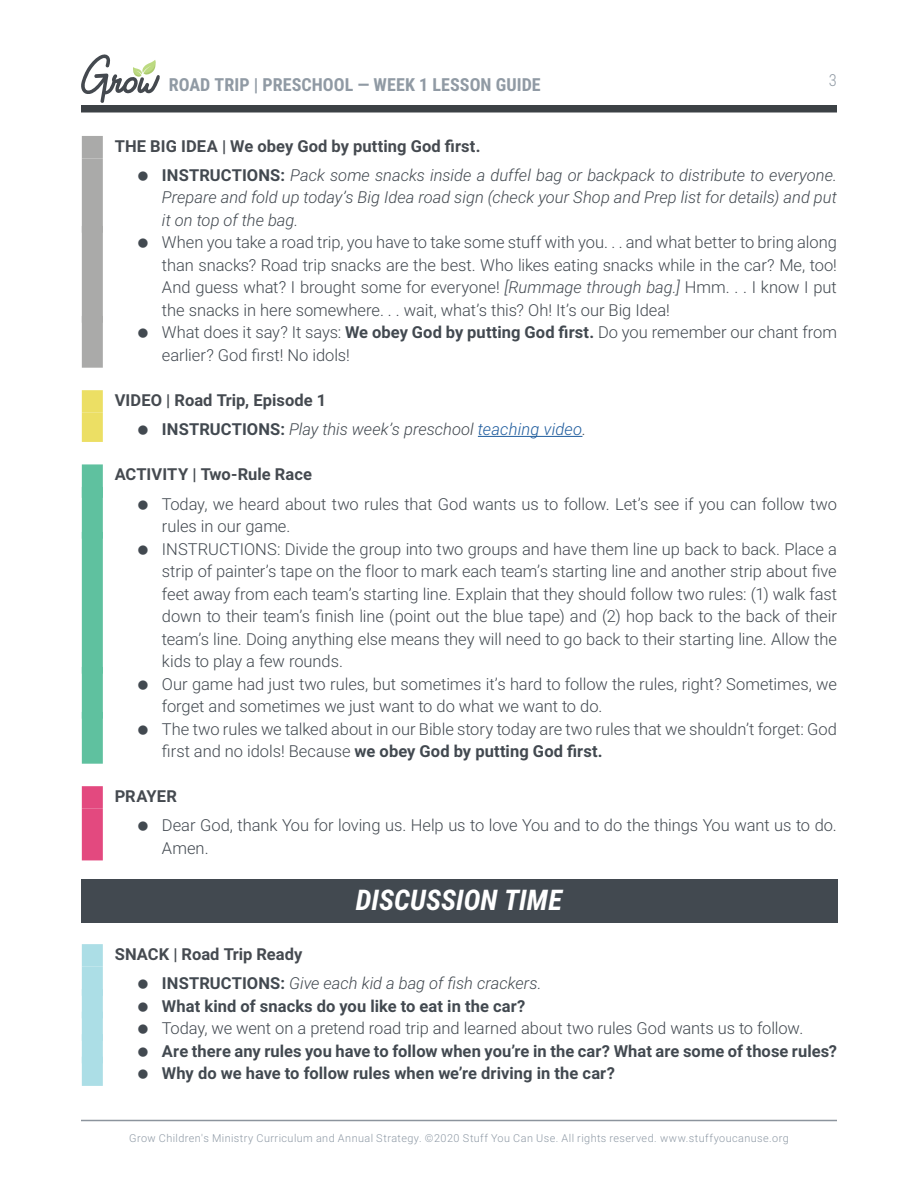
<style>
.page{position:relative;width:918px;height:1188px;background:#fff}
.page>*{position:absolute;margin:0;border:0;box-sizing:border-box;transform-origin:0 0}
.t1{font:italic 700 28.5px "Roboto Condensed";color:#fff}
.t2{font:700 18px "Roboto Condensed";letter-spacing:.005em;color:#909aa4}
.t3{font:300 16.5px/22.5px "Roboto";letter-spacing:-.005em;color:#424950}
.t4{font:italic 300 16.5px/29.2px "Roboto";color:#424950}
.t5{font:700 16.5px/22.5px "Roboto";letter-spacing:.005em;color:#424950}
.t6{font:700 16.5px "Roboto";color:#454a50}
.t7{font:300 16.5px "Roboto Condensed";color:#909aa4}
.t8{font:300 10.8px "Roboto";letter-spacing:.04em;color:#8e99a5}
.s1{font-weight:700;font-style:normal;color:#454a50}
.s2{font-weight:700;font-style:normal}
.s3{font-style:italic}
.s4{font-weight:700}
.s5{color:#205d9e}
</style>
<div class="page">
<div style="left:81px;top:105px;width:756px;height:7px;background:#3c4145"></div>
<svg style="left:81px;top:54px;width:79px;height:49px"></svg>
<hr style="left:81px;top:1120px;width:756px;height:1px;background:#8c949d">
<div style="left:82px;top:136px;width:21px;height:22px;background:#aaaaa9"></div>
<div style="left:82px;top:158px;width:21px;height:75px;background:#aaaaa9"></div>
<div style="left:82px;top:226px;width:21px;height:97px;background:#aaaaa9"></div>
<div style="left:82px;top:316px;width:21px;height:52px;background:#aaaaa9"></div>
<div style="left:82px;top:390px;width:21px;height:23px;background:#ecdf64"></div>
<div style="left:82px;top:413px;width:21px;height:29px;background:#ecdf64"></div>
<hr style="left:478px;top:436px;width:104px;height:1px;background:#205d9e">
<div style="left:82px;top:464px;width:21px;height:34px;background:#5fc19f"></div>
<div style="left:82px;top:487px;width:21px;height:52px;background:#5fc19f"></div>
<div style="left:82px;top:532px;width:21px;height:142px;background:#5fc19f"></div>
<div style="left:82px;top:667px;width:21px;height:52px;background:#5fc19f"></div>
<div style="left:82px;top:712px;width:21px;height:52px;background:#5fc19f"></div>
<div style="left:82px;top:786px;width:21px;height:23px;background:#e3497f"></div>
<div style="left:82px;top:809px;width:21px;height:51px;background:#e3497f"></div>
<div style="left:81px;top:880px;width:756px;height:43px;background:#424950"></div>
<div style="left:82px;top:944px;width:21px;height:23px;background:#acdee6"></div>
<div style="left:82px;top:967px;width:21px;height:29px;background:#acdee6"></div>
<div style="left:82px;top:989px;width:21px;height:29px;background:#acdee6"></div>
<div style="left:82px;top:1012px;width:21px;height:29px;background:#acdee6"></div>
<div style="left:82px;top:1034px;width:21px;height:29px;background:#acdee6"></div>
<div style="left:82px;top:1057px;width:21px;height:29px;background:#acdee6"></div>
<p class="t2" style="left:169px;top:78px;width:374px">ROAD TRIP | PRESCHOOL — WEEK 1 LESSON GUIDE</p>
<p class="t7" style="left:829px;top:70px;width:10px">3</p>
<p class="t4" style="left:162px;top:132px;width:677px;text-indent:-47px"><span class="s1">THE BIG IDEA | We obey God by putting God first.<br></span><span class="s2">INSTRUCTIONS:</span> Pack some snacks inside a duffel bag or backpack to distribute to everyone.</p>
<p class="t4" style="left:162px;top:187px;width:677px;line-height:22.5px">Prepare and fold up today’s Big Idea road sign (check your Shop and Prep list for details) and put it on top of the bag.</p>
<p class="t3" style="left:162px;top:233px;width:677px">When you take a road trip, you have to take some stuff with you. . . and what better to bring along than snacks? Road trip snacks are the best. Who likes eating snacks while in the car? Me, too!<br>And guess what? I brought some for everyone! <span class="s3">[Rummage through bag.]</span> Hmm. . . I know I put the snacks in here somewhere. . . wait, what’s this? Oh! It’s our Big Idea!<br>What does it say? It says: <span class="s4">We obey God by putting God first.</span> Do you remember our chant from earlier? God first! No idols!</p>
<p class="t4" style="left:162px;top:387px;width:426px;text-indent:-47px"><span class="s1">VIDEO | Road Trip, Episode 1<br></span><span class="s2">INSTRUCTIONS:</span> Play this week’s preschool <span class="s5">teaching video</span>.</p>
<p class="t6" style="left:115px;top:468px;width:199px">ACTIVITY | Two-Rule Race</p>
<p class="t3" style="left:162px;top:494px;width:677px">Today, we heard about two rules that God wants us to follow. Let’s see if you can follow two rules in our game.<br>INSTRUCTIONS: Divide the group into two groups and have them line up back to back. Place a strip of painter’s tape on the floor to mark each team’s starting line and another strip about five feet away from each team’s starting line. Explain that they should follow two rules: (1) walk fast down to their team’s finish line (point out the blue tape) and (2) hop back to the back of their team’s line. Doing anything else means they will need to go back to their starting line. Allow the kids to play a few rounds.<br>Our game had just two rules, but sometimes it’s hard to follow the rules, right? Sometimes, we forget and sometimes we just want to do what we want to do.<br>The two rules we talked about in our Bible story today are two rules that we shouldn’t forget: God first and no idols! Because <span class="s4">we obey God by putting God first.</span></p>
<p class="t6" style="left:115px;top:789px;width:64px">PRAYER</p>
<p class="t3" style="left:162px;top:815px;width:676px">Dear God, thank You for loving us. Help us to love You and to do the things You want us to do.<br>Amen.</p>
<h1 class="t1" style="left:356px;top:884px;width:208px">DISCUSSION TIME</h1>
<p class="t4" style="left:162px;top:939px;width:381px;text-indent:-47px"><span class="s1">SNACK | Road Trip Ready<br></span><span class="s2">INSTRUCTIONS:</span> Give each kid a bag of fish crackers.</p>
<p class="t5" style="left:162px;top:996px;width:365px">What kind of snacks do you like to eat in the car?</p>
<p class="t3" style="left:162px;top:1018px;width:643px">Today, we went on a pretend road trip and learned about two rules God wants us to follow.</p>
<p class="t5" style="left:162px;top:1039px;width:677px">Are there any rules you have to follow when you’re in the car? What are some of those rules?<br>Why do we have to follow rules when we’re driving in the car?</p>
<p class="t8" style="left:129px;top:1134px;width:661px">Grow Children's Ministry Curriculum and Annual Strategy. ©2020 Stuff You Can Use. All rights reserved. www.stuffyoucanuse.org</p>
</div>
